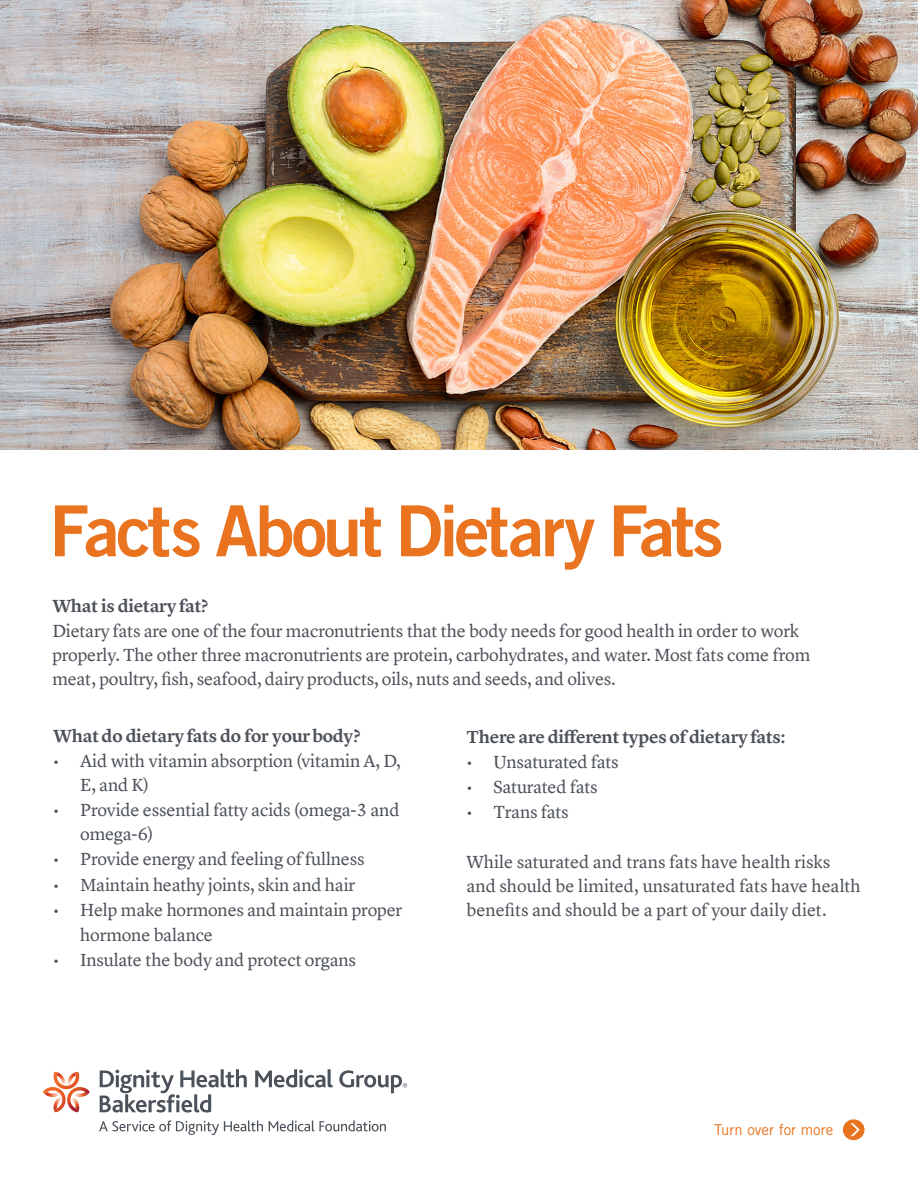
<style>
.page{position:relative;width:918px;height:1188px;background:#fff}
.page>*{position:absolute;margin:0;border:0;box-sizing:border-box;transform-origin:0 0}
.t1{font:70.5px "Trade Gothic LT Std Bd 2";letter-spacing:-.05em;color:#e9731e}
.t2{font:18px/24px "Lyon Text";letter-spacing:-.01em;color:#4c5159}
.t3{font:600 18px "Lyon Text";letter-spacing:-.015em;color:#4c5159}
.t4{font:15px "Trade Gothic LT Std";color:#e9731e}
</style>
<div class="page">
<img style="left:0;top:0;width:918px;height:449px">
<div style="left:843px;top:1119px;width:21px;height:21px;background:#e9731e;border-radius:50%"></div>
<svg style="left:850px;top:1123px;width:10px;height:13px"></svg>
<svg style="left:43px;top:1072px;width:47px;height:40px"></svg>
<svg style="left:99px;top:1120px;width:164px;height:15px"></svg>
<svg style="left:269px;top:1120px;width:117px;height:11px"></svg>
<svg style="left:255px;top:1069px;width:78px;height:18px"></svg>
<svg style="left:100px;top:1069px;width:147px;height:44px"></svg>
<svg style="left:339px;top:1070px;width:68px;height:23px"></svg>
<p class="t1" style="left:50px;top:487px;width:676px">Facts About Dietary Fats</p>
<p class="t3" style="left:52px;top:592px;width:157px">What is dietary fat?</p>
<p class="t2" style="left:52px;top:617px;width:759px">Dietary fats are one of the four macronutrients that the body needs for good health in order to work properly. The other three macronutrients are protein, carbohydrates, and water. Most fats come from meat, poultry, fish, seafood, dairy products, oils, nuts and seeds, and olives.</p>
<p class="t3" style="left:53px;top:722px;width:309px">What do dietary fats do for your body?</p>
<p class="t2" style="left:80px;top:748px;width:322px;text-indent:-27px">• Aid with vitamin absorption (vitamin A, D,<br>E, and K)</p>
<p class="t2" style="left:80px;top:797px;width:321px;text-indent:-27px">• Provide essential fatty acids (omega-3 and omega-6)</p>
<p class="t2" style="left:53px;top:846px;width:313px">• Provide energy and feeling of fullness</p>
<p class="t2" style="left:53px;top:871px;width:304px">• Maintain heathy joints, skin and hair</p>
<p class="t2" style="left:53px;top:896px;width:351px">• Help make hormones and maintain proper</p>
<p class="t2" style="left:80px;top:921px;width:134px">hormone balance</p>
<p class="t2" style="left:53px;top:946px;width:304px">• Insulate the body and protect organs</p>
<p class="t3" style="left:466px;top:723px;width:321px">There are different types of dietary fats:</p>
<p class="t2" style="left:466px;top:748px;width:154px">• Unsaturated fats</p>
<p class="t2" style="left:466px;top:773px;width:133px">• Saturated fats</p>
<p class="t2" style="left:466px;top:798px;width:104px">• Trans fats</p>
<p class="t2" style="left:466px;top:849px;width:396px">While saturated and trans fats have health risks and should be limited, unsaturated fats have health benefits and should be a part of your daily diet.</p>
<p class="t4" style="left:714px;top:1120px;width:120px">Turn over for more</p>
</div>
